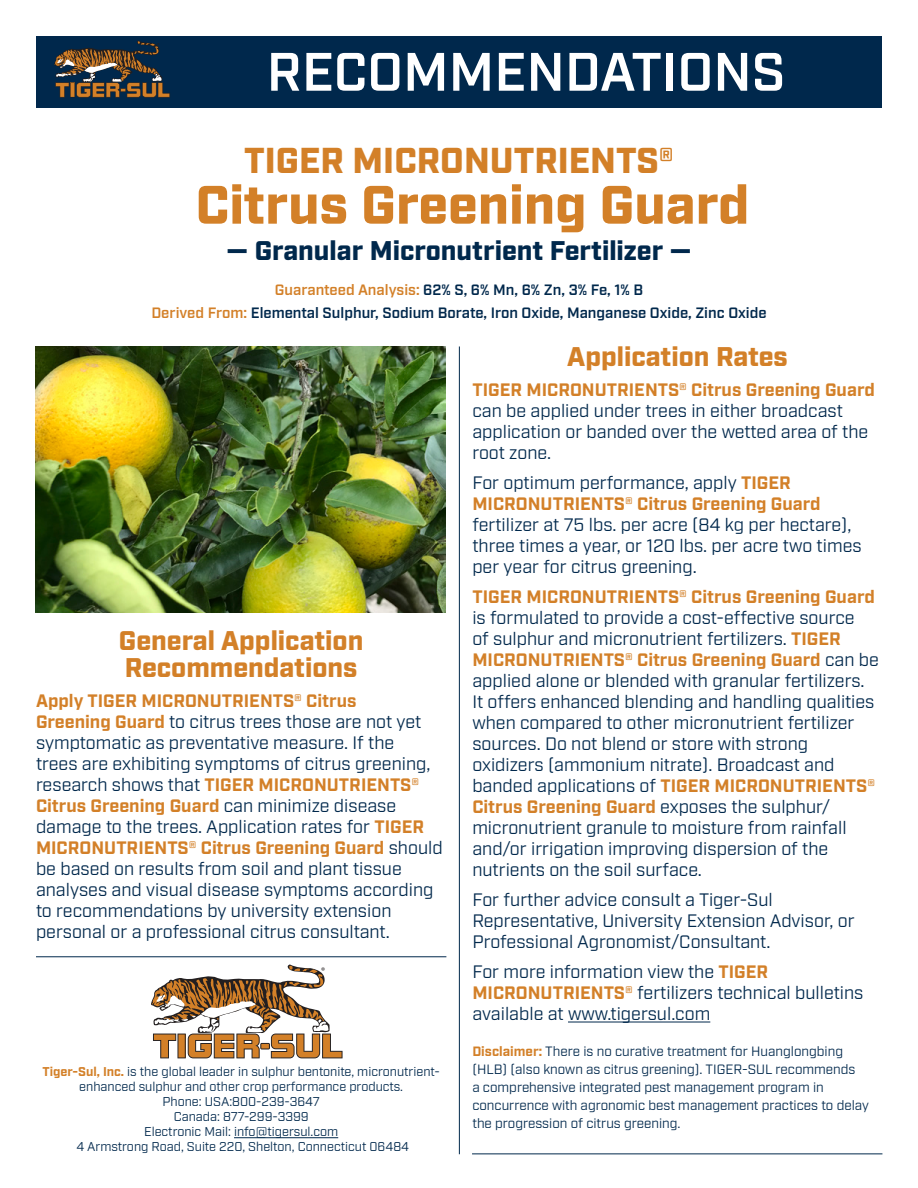
<style>
.page{position:relative;width:918px;height:1188px;background:#fff}
.page>*{position:absolute;margin:0;border:0;box-sizing:border-box;transform-origin:0 0}
.Bullet{font:900 54px "Industry";color:#d38028}
.t1{font:600 54px "Industry";color:#fff}
.Bullet-2{font:900 36px "Industry";color:#d38028}
.HEADING{font:900 27px/27px "Industry";color:#d38028}
.Bullet-3{font:900 27px "Industry";color:#00284c}
.REC-BODY{font:18px/21px "Industry";color:#00284c}
.Bullet-4{font:600 15px "Industry";color:#00284c}
.REC-BODY-2{font:13.5px/18px "Industry";color:#00284c}
.REC-BODY-3{font:12.75px/15px "Industry";color:#00284c;text-align:center}
.t2{font:9.6px "Myriad Pro";color:#231f20}
.t3{font:5.85px "Myriad Pro";color:#231f20}
.s1{color:#d38028}
.s2{font-weight:700;color:#d38028}
</style>
<div class="page">
<div style="left:36px;top:36px;width:846px;height:72px;background:#00284c"></div>
<svg style="left:54px;top:41px;width:116px;height:56px"></svg>
<hr style="left:234px;top:1137px;width:104px;height:1px;background:#00284c">
<svg style="left:151px;top:965px;width:192px;height:93px"></svg>
<hr style="left:36px;top:956px;width:410px;height:1px;background:#00284c">
<hr style="left:472px;top:1154px;width:410px;height:1px;background:#00284c">
<hr style="left:459px;top:346px;width:1px;height:808px;background:#00284c">
<hr style="left:568px;top:1022px;width:142px;height:1px;background:#00284c">
<img style="left:36px;top:346px;width:410px;height:267px">
<p class="t3" style="left:157px;top:41px;width:4px">®</p>
<p class="t1" style="left:267px;top:40px;width:520px">RECOMMENDATIONS</p>
<p class="Bullet-2" style="left:244px;top:139px;width:431px">TIGER MICRONUTRIENTS®</p>
<p class="Bullet" style="left:196px;top:172px;width:555px">Citrus Greening Guard</p>
<p class="Bullet-3" style="left:227px;top:234px;width:466px">— Granular Micronutrient Fertilizer —</p>
<p class="Bullet-4" style="left:275px;top:281px;width:370px"><span class="s1">Guaranteed Analysis:</span> 62% S, 6% Mn, 6% Zn, 3% Fe, 1% B</p>
<p class="Bullet-4" style="left:151px;top:304px;width:617px"><span class="s1">Derived From:</span> Elemental Sulphur, Sodium Borate, Iron Oxide, Manganese Oxide, Zinc Oxide</p>
<p class="HEADING" style="left:119px;top:629px;width:246px">General Application<br>Recommendations</p>
<p class="REC-BODY" style="left:36px;top:691px;width:408px"><span class="s2">Apply TIGER MICRONUTRIENTS® Citrus<br>Greening Guard</span> to citrus trees those are not yet symptomatic as preventative measure. If the<br>trees are exhibiting symptoms of citrus greening, research shows that <span class="s2">TIGER MICRONUTRIENTS® Citrus Greening Guard</span> can minimize disease damage to the trees. Application rates for <span class="s2">TIGER MICRONUTRIENTS® Citrus Greening Guard</span> should be based on results from soil and plant tissue analyses and visual disease symptoms according to recommendations by university extension personal or a professional citrus consultant.</p>
<p class="t2" style="left:321px;top:965px;width:6px">®</p>
<p class="REC-BODY-3" style="left:43px;top:1065px;width:399px"><span class="s2">Tiger-Sul, Inc.</span> is the global leader in sulphur bentonite, micronutrient&shy;enhanced sulphur and other crop performance products.</p>
<p class="REC-BODY-3" style="left:163px;top:1095px;width:159px">Phone: USA:800-239-3647<br>Canada: 877-299-3399</p>
<p class="REC-BODY-3" style="left:144px;top:1125px;width:196px">Electronic Mail: info@tigersul.com</p>
<p class="REC-BODY-3" style="left:76px;top:1140px;width:334px">4 Armstrong Road, Suite 220, Shelton, Connecticut 06484</p>
<p class="HEADING" style="left:567px;top:345px;width:222px">Application Rates</p>
<p class="REC-BODY" style="left:472px;top:380px;width:404px"><span class="s2">TIGER MICRONUTRIENTS® Citrus Greening Guard </span>can be applied under trees in either broadcast application or banded over the wetted area of the root zone.</p>
<p class="REC-BODY" style="left:472px;top:473px;width:391px">For optimum performance, apply <span class="s2">TIGER MICRONUTRIENTS® Citrus Greening Guard </span>fertilizer at 75 lbs. per acre (84 kg per hectare), three times a year, or 120 lbs. per acre two times per year for citrus greening.</p>
<p class="REC-BODY" style="left:472px;top:587px;width:408px"><span class="s2">TIGER MICRONUTRIENTS® Citrus Greening Guard </span>is formulated to provide a cost-effective source<br>of sulphur and micronutrient fertilizers. <span class="s2">TIGER MICRONUTRIENTS® Citrus Greening Guard</span> can be applied alone or blended with granular fertilizers.<br>It offers enhanced blending and handling qualities when compared to other micronutrient fertilizer sources. Do not blend or store with strong oxidizers (ammonium nitrate). Broadcast and banded applications of <span class="s2">TIGER MICRONUTRIENTS® Citrus Greening Guard</span> exposes the sulphur/ micronutrient granule to moisture from rainfall and/or irrigation improving dispersion of the nutrients on the soil surface.</p>
<p class="REC-BODY" style="left:472px;top:890px;width:384px">For further advice consult a Tiger-Sul<br>Representative, University Extension Advisor, or<br>Professional Agronomist/Consultant.</p>
<p class="REC-BODY" style="left:472px;top:962px;width:393px">For more information view the <span class="s2">TIGER<br>MICRONUTRIENTS®</span> fertilizers technical bulletins available at www.tigersul.com</p>
<p class="REC-BODY-2" style="left:472px;top:1043px;width:398px"><span class="s2">Disclaimer:</span> There is no curative treatment for Huanglongbing (HLB) (also known as citrus greening). TIGER-SUL recommends<br>a comprehensive integrated pest management program in concurrence with agronomic best management practices to delay the progression of citrus greening.</p>
</div>
